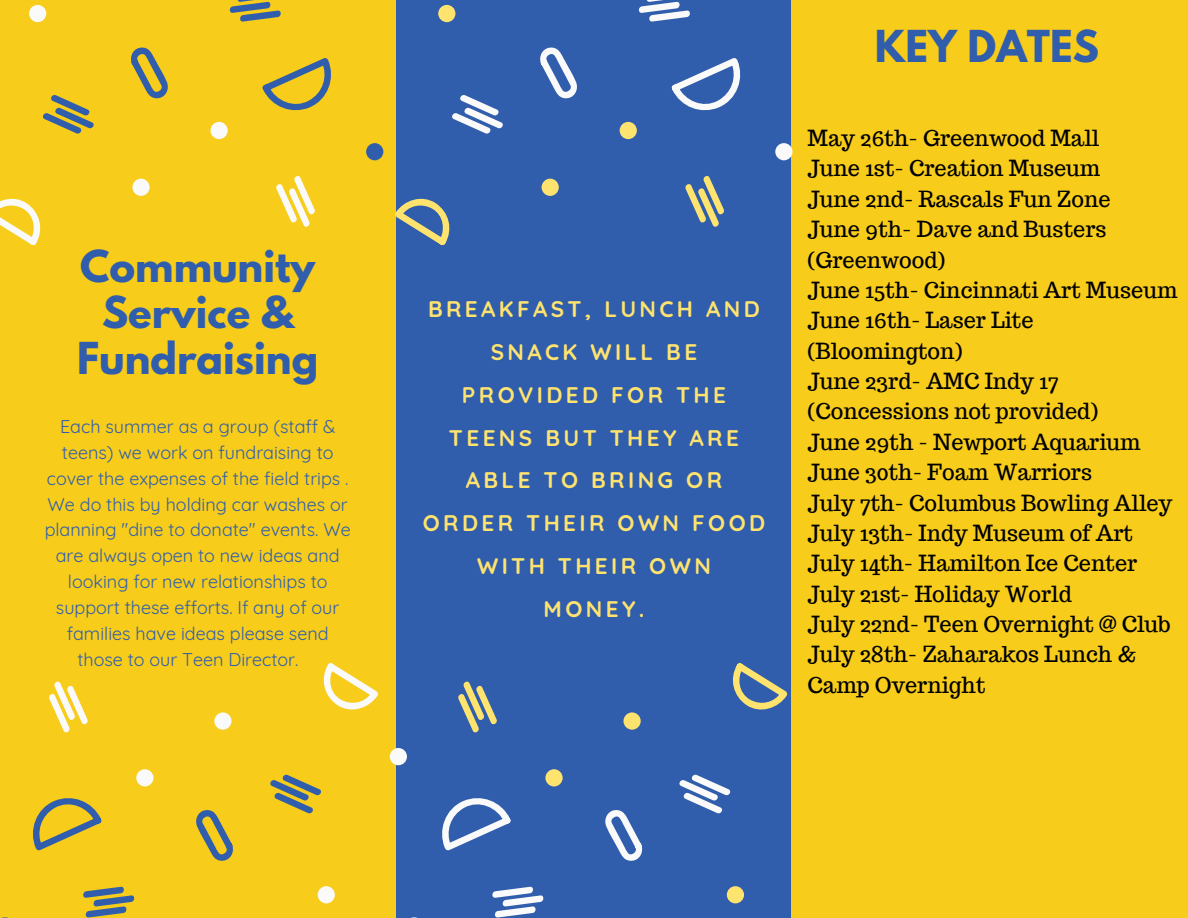
<style>
.page{position:relative;width:1188px;height:918px;background:#f7cc1b}
.page>*{position:absolute;margin:0;border:0;box-sizing:border-box;transform-origin:0 0}
.t1{font:700 39px/46.2px "League Spartan";color:#305eac;text-align:center}
.t2{font:700 22.5px/42.8px "Quicksand";letter-spacing:.15em;color:#ffe36f;text-align:center}
.t3{font:21.75px/30.3px "Trocchi";color:#000}
.t4{font:18px "Quicksand";color:#305eac}
</style>
<div class="page">
<div style="left:396px;top:0;width:395px;height:918px;background:#305eac"></div>
<svg style="left:42px;top:95px;width:52px;height:39px"></svg>
<svg style="left:0;top:198px;width:41px;height:47px"></svg>
<div style="left:29px;top:5px;width:17px;height:17px;background:#fafafa;border-radius:50%"></div>
<svg style="left:131px;top:47px;width:37px;height:52px"></svg>
<div style="left:132px;top:179px;width:18px;height:17px;background:#fafafa;border-radius:50%"></div>
<svg style="left:262px;top:58px;width:69px;height:53px"></svg>
<svg style="left:229px;top:0;width:52px;height:22px"></svg>
<div style="left:210px;top:122px;width:18px;height:17px;background:#fafafa;border-radius:50%"></div>
<div style="left:366px;top:143px;width:17px;height:17px;background:#305eac;border-radius:50%"></div>
<svg style="left:276px;top:176px;width:39px;height:51px"></svg>
<svg style="left:452px;top:95px;width:51px;height:39px"></svg>
<svg style="left:395px;top:198px;width:55px;height:47px"></svg>
<div style="left:438px;top:5px;width:17px;height:17px;background:#ffe36f;border-radius:50%"></div>
<svg style="left:540px;top:47px;width:37px;height:52px"></svg>
<div style="left:542px;top:179px;width:17px;height:17px;background:#ffe36f;border-radius:50%"></div>
<svg style="left:671px;top:58px;width:70px;height:53px"></svg>
<svg style="left:639px;top:0;width:51px;height:22px"></svg>
<div style="left:620px;top:122px;width:17px;height:17px;background:#ffe36f;border-radius:50%"></div>
<div style="left:775px;top:143px;width:18px;height:17px;background:#fafafa;border-radius:50%"></div>
<svg style="left:685px;top:176px;width:39px;height:51px"></svg>
<svg style="left:270px;top:774px;width:51px;height:40px"></svg>
<svg style="left:323px;top:663px;width:55px;height:47px"></svg>
<div style="left:318px;top:886px;width:17px;height:17px;background:#fafafa;border-radius:50%"></div>
<svg style="left:196px;top:810px;width:37px;height:51px"></svg>
<div style="left:214px;top:712px;width:18px;height:18px;background:#fafafa;border-radius:50%"></div>
<svg style="left:33px;top:798px;width:69px;height:53px"></svg>
<svg style="left:83px;top:886px;width:52px;height:32px"></svg>
<div style="left:136px;top:769px;width:17px;height:17px;background:#fafafa;border-radius:50%"></div>
<svg style="left:49px;top:681px;width:39px;height:52px"></svg>
<svg style="left:679px;top:774px;width:52px;height:40px"></svg>
<svg style="left:733px;top:663px;width:54px;height:47px"></svg>
<div style="left:727px;top:886px;width:17px;height:17px;background:#ffe36f;border-radius:50%"></div>
<svg style="left:605px;top:810px;width:38px;height:51px"></svg>
<div style="left:623px;top:712px;width:18px;height:18px;background:#ffe36f;border-radius:50%"></div>
<svg style="left:442px;top:798px;width:69px;height:53px"></svg>
<svg style="left:492px;top:886px;width:52px;height:32px"></svg>
<div style="left:545px;top:769px;width:18px;height:17px;background:#ffe36f;border-radius:50%"></div>
<div style="left:390px;top:748px;width:17px;height:17px;background:#fafafa;border-radius:50%"></div>
<svg style="left:458px;top:681px;width:39px;height:52px"></svg>
<p class="t1" style="left:77px;top:248px;width:243px">Community<br>Service &amp;<br>Fundraising</p>
<p class="t4" style="left:60px;top:415px;width:277px">Each summer as a group (staff &amp;</p>
<p class="t4" style="left:62px;top:441px;width:273px">teens) we work on fundraising to</p>
<p class="t4" style="left:47px;top:467px;width:303px">cover the expenses of the field trips .</p>
<p class="t4" style="left:48px;top:493px;width:302px">We do this by holding car washes or</p>
<p class="t4" style="left:45px;top:518px;width:308px">planning "dine to donate" events. We</p>
<p class="t4" style="left:56px;top:544px;width:285px">are always open to new ideas and</p>
<p class="t4" style="left:68px;top:570px;width:261px">looking for new relationships to</p>
<p class="t4" style="left:56px;top:596px;width:285px">support these efforts. If any of our</p>
<p class="t4" style="left:67px;top:622px;width:263px">families have ideas please send</p>
<p class="t4" style="left:77px;top:648px;width:222px">those to our Teen Director.</p>
<p class="t2" style="left:423px;top:287px;width:344px">BREAKFAST, LUNCH AND<br>SNACK WILL BE<br>PROVIDED FOR THE<br>TEENS BUT THEY ARE<br>ABLE TO BRING OR<br>ORDER THEIR OWN FOOD<br>WITH THEIR OWN<br>MONEY.</p>
<p class="t1" style="left:875px;top:28px;width:226px">KEY DATES</p>
<p class="t3" style="left:808px;top:123px;width:293px">May 26th- Greenwood Mall</p>
<p class="t3" style="left:808px;top:153px;width:294px">June 1st- Creation Museum</p>
<p class="t3" style="left:808px;top:184px;width:305px">June 2nd- Rascals Fun Zone</p>
<p class="t3" style="left:808px;top:214px;width:300px">June 9th- Dave and Busters (Greenwood)</p>
<p class="t3" style="left:808px;top:275px;width:371px">June 15th- Cincinnati Art Museum</p>
<p class="t3" style="left:808px;top:305px;width:228px">June 16th- Laser Lite (Bloomington)</p>
<p class="t3" style="left:808px;top:366px;width:292px">June 23rd- AMC Indy 17 (Concessions not provided)</p>
<p class="t3" style="left:808px;top:427px;width:335px">June 29th - Newport Aquarium</p>
<p class="t3" style="left:808px;top:457px;width:286px">June 30th- Foam Warriors</p>
<p class="t3" style="left:808px;top:487px;width:366px">July 7th- Columbus Bowling Alley</p>
<p class="t3" style="left:808px;top:518px;width:327px">July 13th- Indy Museum of Art</p>
<p class="t3" style="left:808px;top:548px;width:331px">July 14th- Hamilton Ice Center</p>
<p class="t3" style="left:808px;top:579px;width:266px">July 21st- Holiday World</p>
<p class="t3" style="left:808px;top:609px;width:365px">July 22nd- Teen Overnight @ Club</p>
<p class="t3" style="left:808px;top:639px;width:331px">July 28th- Zaharakos Lunch &amp;<br>Camp Overnight</p>
</div>
